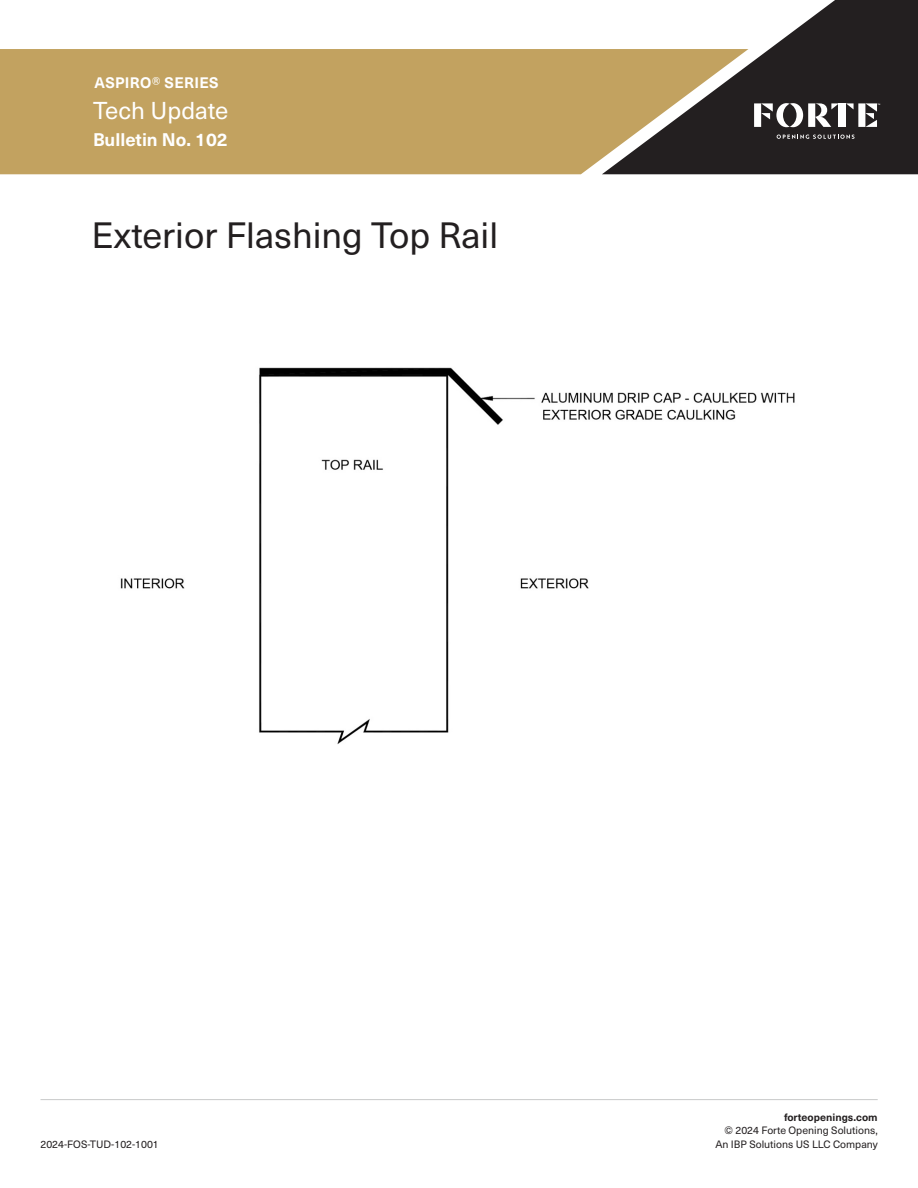
<style>
.page{position:relative;width:918px;height:1188px;background:#fff}
.page>*{position:absolute;margin:0;border:0;box-sizing:border-box;transform-origin:0 0}
.t1{font:36px "Neue Haas Unica W1 G";color:#231f20}
.t2{font:24px "Neue Haas Unica W1 G";color:#fff}
.t3{font:700 18px "Neue Haas Unica W1 G";color:#fff}
.t4{font:700 15px "Neue Haas Unica W1 G";letter-spacing:.02em;color:#fff}
.t5{font:10.5px/13.5px "Neue Haas Unica W1 G";color:#231f20;text-align:right}
.t6{font:700 10.5px "Neue Haas Unica W1 G";color:#231f20}
.s1{font-weight:400}
</style>
<div class="page">
<div style="left:0;top:49px;width:602px;height:125px;background:#c2a260"></div>
<hr style="left:40px;top:1099px;width:838px;height:1px;background:#c8c9c9">
<svg style="left:602px;top:0;width:316px;height:174px;fill:#231f20"></svg>
<svg style="left:777px;top:135px;width:78px;height:4px"></svg>
<div style="left:839px;top:103px;width:7px;height:24px;background:#fff"></div>
<svg style="left:754px;top:103px;width:85px;height:24px"></svg>
<svg style="left:846px;top:103px;width:34px;height:24px"></svg>
<img style="left:120px;top:367px;width:675px;height:377px">
<h3 class="t4" style="left:95px;top:72px;width:126px">ASPIRO<span class="s1">®</span> SERIES</h3>
<h2 class="t2" style="left:93px;top:93px;width:137px">Tech Update</h2>
<h3 class="t3" style="left:93px;top:126px;width:136px">Bulletin No. 102</h3>
<p class="t1" style="left:92px;top:208px;width:408px">Exterior Flashing Top Rail</p>
<p class="t5" style="left:40px;top:1137px;width:120px">2024-FOS-TUD-102-1001</p>
<p class="t6" style="left:784px;top:1109px;width:95px">forteopenings.com</p>
<p class="t5" style="left:715px;top:1123px;width:164px">© 2024 Forte Opening Solutions,<br>An IBP Solutions US LLC Company</p>
</div>
